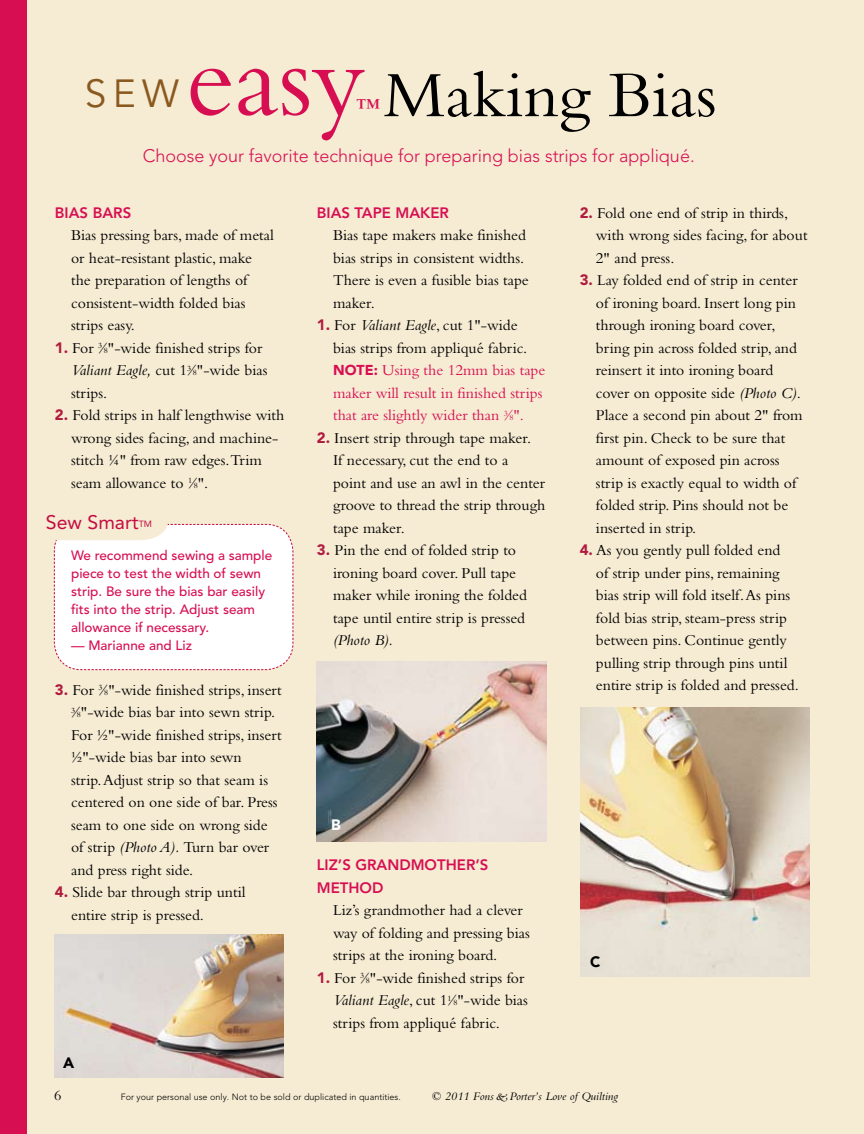
<style>
.page{position:relative;width:864px;height:1134px;background:#f6ebd3}
.page>*{position:absolute;margin:0;border:0;box-sizing:border-box;transform-origin:0 0}
.t1{font:112.05px "Bembo";color:#d70f52}
.t2{font:67.5px "Bembo";color:#000}
.t3{font:39px "Avenir";color:#8a591f}
.t4{font:24px "Bembo";color:#d70f52}
.t5{font:19.5px "Avenir";color:#c40d42}
.t6{font:300 18px "Avenir";color:#d70f52}
.t7{font:15.75px/22.5px "Bembo";color:#000}
.t8{font:15.75px/22.5px "Bembo";color:#d70f52}
.t9{font:italic 15.75px "Bembo";color:#000}
.t10{font:800 15px/22.5px "Avenir";color:#d70f52}
.t11{font:900 15px "Avenir";color:#000}
.t12{font:900 15px "Avenir";color:#fff}
.t13{font:15px "Bembo";color:#000}
.t14{font:500 13.5px/18px "Avenir";color:#d70f52}
.t15{font:italic 12px "Bembo";color:#000}
.t16{font:300 9px "Avenir";color:#000}
.s1{font-family:"Avenir";font-weight:900;font-size:15px;color:#af1c3f}
.s2{font-size:8.25px}
.s3{font-style:italic}
.s4{font-size:9px}
.s5{color:#000}
.s6{font-style:italic;color:#000}
.s7{font-family:"Avenir";font-weight:900;font-size:14.25px}
</style>
<div class="page">
<div style="left:0;top:0;width:27px;height:1134px;background:#d70f52"></div>
<svg style="left:53px;top:523px;width:241px;height:147px;background:#fdfbf9"></svg>
<img style="left:317px;top:661px;width:229px;height:181px">
<img style="left:581px;top:708px;width:229px;height:268px">
<img style="left:54px;top:934px;width:229px;height:143px">
<h3 class="t3" style="left:85px;top:71px;width:96px">SEW</h3>
<h1 class="t1" style="left:185px;top:14px;width:181px">easy</h1>
<h2 class="t2" style="left:384px;top:56px;width:335px">Making Bias</h2>
<p class="t6" style="left:143px;top:145px;width:553px">Choose your favorite technique for preparing bias strips for appliqué.</p>
<h3 class="t4" style="left:357px;top:93px;width:25px">™</h3>
<p class="t10" style="left:55px;top:201px;width:78px">BIAS BARS</p>
<p class="t7" style="left:71px;top:224px;width:204px">Bias pressing bars, made of metal or heat-resistant plastic, make the preparation of lengths of consistent-width folded bias strips easy.</p>
<p class="t7" style="left:71px;top:336px;width:198px;text-indent:-16px"><span class="s1">1.</span> For <sup>3</sup>⁄<span class="s2">8</span>"-wide finished strips for<br><span class="s3">Valiant Eagle,</span> cut 1<sup>3</sup>⁄<span class="s2">8</span>"-wide bias strips.</p>
<p class="t7" style="left:71px;top:404px;width:215px;text-indent:-16px"><span class="s1">2.</span> Fold strips in half lengthwise with wrong sides facing, and machine&shy;stitch ¼" from raw edges.Trim seam allowance to <sup>1</sup>⁄<span class="s2">8</span>".</p>
<p class="t5" style="left:46px;top:511px;width:108px">Sew Smart<span class="s4">TM</span></p>
<p class="t14" style="left:71px;top:546px;width:203px">We recommend sewing a sample piece to test the width of sewn strip. Be sure the bias bar easily fits into the strip. Adjust seam allowance if necessary.</p>
<p class="t14" style="left:71px;top:636px;width:123px">— Marianne and Liz</p>
<p class="t7" style="left:71px;top:678px;width:212px;text-indent:-16px"><span class="s1">3.</span> For <sup>3</sup>⁄<span class="s2">8</span>"-wide finished strips, insert<br><sup>3</sup>⁄<span class="s2">8</span>"-wide bias bar into sewn strip.<br>For ½"-wide finished strips, insert ½"-wide bias bar into sewn<br>strip. Adjust strip so that seam is centered on one side of bar. Press seam to one side on wrong side of strip <span class="s3">(Photo A).</span> Turn bar over and press right side.</p>
<p class="t7" style="left:71px;top:881px;width:176px;text-indent:-16px"><span class="s1">4.</span> Slide bar through strip until entire strip is pressed.</p>
<p class="t11" style="left:63px;top:1054px;width:13px">A</p>
<p class="t10" style="left:317px;top:201px;width:134px">BIAS TAPE MAKER</p>
<p class="t7" style="left:333px;top:224px;width:197px">Bias tape makers make finished bias strips in consistent widths.<br>There is even a fusible bias tape maker.</p>
<p class="t8" style="left:333px;top:314px;width:214px;text-indent:-16px"><span class="s1">1.</span> <span class="s5">For</span> <span class="s6">Valiant Eagle</span><span class="s5">, cut 1"-wide<br>bias strips from appliqué fabric.<br></span><span class="s7">NOTE:</span> Using the 12mm bias tape maker will result in finished strips that are slightly wider than <sup>3</sup>⁄<span class="s2">8</span>".</p>
<p class="t7" style="left:333px;top:426px;width:214px;text-indent:-16px"><span class="s1">2.</span> Insert strip through tape maker.<br>If necessary, cut the end to a<br>point and use an awl in the center groove to thread the strip through tape maker.</p>
<p class="t7" style="left:333px;top:539px;width:195px;text-indent:-16px"><span class="s1">3.</span> Pin the end of folded strip to ironing board cover. Pull tape maker while ironing the folded tape until entire strip is pressed</p>
<p class="t9" style="left:333px;top:631px;width:62px">(Photo B).</p>
<p class="t12" style="left:331px;top:815px;width:11px">B</p>
<p class="t10" style="left:317px;top:854px;width:173px">LIZ’S GRANDMOTHER’S<br>METHOD</p>
<p class="t7" style="left:333px;top:899px;width:198px">Liz’s grandmother had a clever way of folding and pressing bias strips at the ironing board.</p>
<p class="t7" style="left:333px;top:966px;width:196px;text-indent:-16px"><span class="s1">1.</span> For <sup>3</sup>⁄<span class="s2">8</span>"-wide finished strips for<br><span class="s3">Valiant Eagle</span>, cut 1<sup>1</sup>⁄<span class="s2">8</span>"-wide bias strips from appliqué fabric.</p>
<p class="t7" style="left:596px;top:201px;width:213px;text-indent:-16px"><span class="s1">2.</span> Fold one end of strip in thirds, with wrong sides facing, for about<br>2" and press.</p>
<p class="t7" style="left:596px;top:269px;width:208px;text-indent:-16px"><span class="s1">3.</span> Lay folded end of strip in center of ironing board. Insert long pin through ironing board cover, bring pin across folded strip, and reinsert it into ironing board cover on opposite side <span class="s3">(Photo C)</span>.<br>Place a second pin about 2" from first pin. Check to be sure that amount of exposed pin across strip is exactly equal to width of folded strip. Pins should not be inserted in strip.</p>
<p class="t7" style="left:596px;top:539px;width:204px;text-indent:-16px"><span class="s1">4.</span> As you gently pull folded end<br>of strip under pins, remaining bias strip will fold itself. As pins fold bias strip, steam-press strip between pins. Continue gently pulling strip through pins until entire strip is folded and pressed.</p>
<p class="t11" style="left:590px;top:953px;width:12px">C</p>
<p class="t13" style="left:54px;top:1087px;width:9px">6</p>
<p class="t16" style="left:121px;top:1092px;width:282px">For your personal use only. Not to be sold or duplicated in quantities.</p>
<p class="t15" style="left:432px;top:1090px;width:63px">© 2011 Fons</p>
<p class="t15" style="left:509px;top:1090px;width:110px">Porter’s Love of Quilting</p>
</div>
